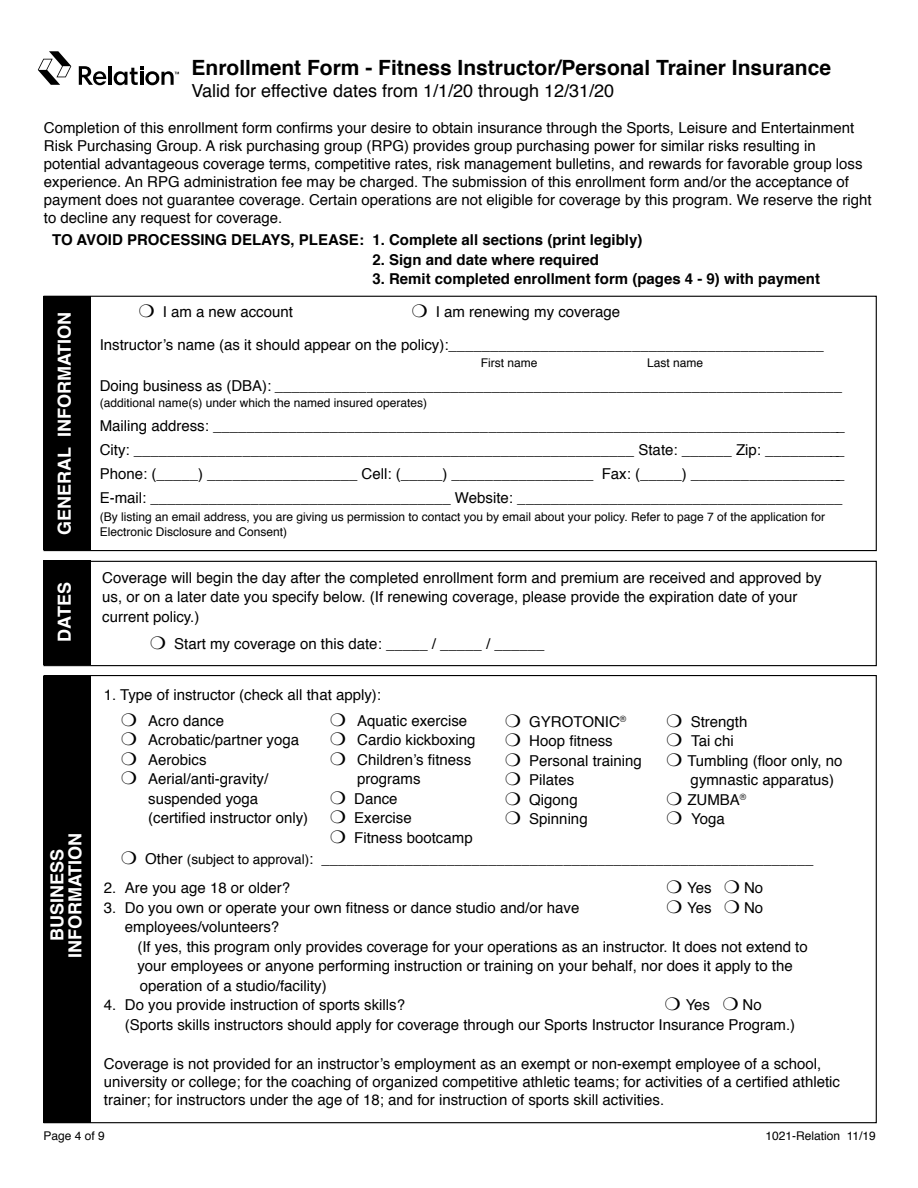
<style>
.page{position:relative;width:918px;height:1188px;background:#fff}
.page>*{position:absolute;margin:0;border:0;box-sizing:border-box;transform-origin:0 0}
.t1{font:700 21px "Helvetica";color:#000}
.t2{font:18px "Helvetica";color:#000}
.t3{font:700 18px/18px "Helvetica";color:#fff;text-align:center}
.t4{font:15px/19.5px "Helvetica";color:#000}
.t5{font:700 15px "Helvetica";color:#000}
.t6{font:12px/15px "Helvetica";color:#000}
.s1{font-size:13.5px}
</style>
<div class="page">
<div style="left:44px;top:296px;width:47px;height:254px;background:#000"></div>
<div style="left:44px;top:561px;width:833px;height:105px;border:1px solid #000"></div>
<div style="left:44px;top:561px;width:47px;height:104px;background:#000"></div>
<div style="left:44px;top:676px;width:47px;height:446px;background:#000"></div>
<svg style="left:79px;top:66px;width:27px;height:19px"></svg>
<hr style="left:108px;top:66px;width:3px;height:19px;background:#000">
<svg style="left:114px;top:66px;width:65px;height:19px"></svg>
<svg style="left:38px;top:51px;width:33px;height:34px"></svg>
<h1 class="t1" style="left:192px;top:50px;width:641px">Enrollment Form - Fitness Instructor/Personal Trainer Insurance</h1>
<p class="t2" style="left:192px;top:77px;width:424px">Valid for effective dates from 1/1/20 through 12/31/20</p>
<p class="t4" style="left:44px;top:119px;width:829px;line-height:18px">Completion of this enrollment form confirms your desire to obtain insurance through the Sports, Leisure and Entertainment Risk Purchasing Group. A risk purchasing group (RPG) provides group purchasing power for similar risks resulting in potential advantageous coverage terms, competitive rates, risk management bulletins, and rewards for favorable group loss experience. An RPG administration fee may be charged. The submission of this enrollment form and/or the acceptance of payment does not guarantee coverage. Certain operations are not eligible for coverage by this program. We reserve the right to decline any request for coverage.</p>
<p class="t5" style="left:52px;top:228px;width:592px">TO AVOID PROCESSING DELAYS, PLEASE: 1. Complete all sections (print legibly)</p>
<p class="t5" style="left:372px;top:247px;width:228px">2. Sign and date where required</p>
<p class="t5" style="left:372px;top:267px;width:449px">3. Remit completed enrollment form (pages 4 - 9) with payment</p>
<p class="t4" style="left:163px;top:303px;width:132px">I am a new account</p>
<p class="t4" style="left:436px;top:303px;width:186px">I am renewing my coverage</p>
<p class="t4" style="left:100px;top:336px;width:726px">Instructor’s name (as it should appear on the policy):_____________________________________________</p>
<p class="t6" style="left:481px;top:356px;width:58px">First name</p>
<p class="t6" style="left:647px;top:356px;width:58px">Last name</p>
<p class="t4" style="left:100px;top:376px;width:744px">Doing business as (DBA): ____________________________________________________________________</p>
<p class="t6" style="left:100px;top:396px;width:329px">(additional name(s) under which the named insured operates)</p>
<p class="t4" style="left:100px;top:415px;width:747px;line-height:24px;text-align:justify">Mailing address: ____________________________________________________________________________ City: ____________________________________________________________ State: ______ Zip: __________ Phone: (_____) __________________ Cell: (_____) _________________ Fax: (_____) ___________________ E-mail: ____________________________________ Website: _______________________________________</p>
<p class="t6" style="left:100px;top:510px;width:727px">(By listing an email address, you are giving us permission to contact you by email about your policy. Refer to page 7 of the application for<br>Electronic Disclosure and Consent)</p>
<p class="t3" style="left:56px;top:535px;width:225px;rotate:-90deg">GENERAL INFORMATION</p>
<p class="t3" style="left:56px;top:642px;width:61px;rotate:-90deg">DATES</p>
<p class="t4" style="left:102px;top:568px;width:721px">Coverage will begin the day after the completed enrollment form and premium are received and approved by us, or on a later date you specify below. (If renewing coverage, please provide the expiration date of your current policy.)</p>
<p class="t4" style="left:174px;top:634px;width:372px">Start my coverage on this date: _____ / _____ / ______</p>
<p class="t3" style="left:48px;top:958px;width:127px;rotate:-90deg">BUSINESS<br>INFORMATION</p>
<p class="t4" style="left:148px;top:682px;width:234px;line-height:26px;text-indent:-45px">1. Type of instructor (check all that apply):<br>Acro dance</p>
<p class="t4" style="left:148px;top:730px;width:162px">Acrobatic/partner yoga<br>Aerobics<br>Aerial/anti-gravity/ suspended yoga (certified instructor only)</p>
<p class="t4" style="left:354px;top:711px;width:123px">Aquatic exercise<br>Cardio kickboxing<br>Children’s fitness programs<br>Dance<br>Exercise<br>Fitness bootcamp</p>
<p class="t4" style="left:529px;top:712px;width:114px">GYROTONIC<sup>®<br></sup>Hoop fitness<br>Personal training<br>Pilates<br>Qigong<br>Spinning</p>
<p class="t4" style="left:687px;top:712px;width:157px">Strength<br>Tai chi<br>Tumbling (floor only, no gymnastic apparatus)<br>ZUMBA<sup>®<br></sup>Yoga</p>
<p class="t4" style="left:145px;top:850px;width:670px">Other <span class="s1">(subject to approval)</span>: ___________________________________________________________</p>
<p class="t4" style="left:104px;top:879px;width:188px">2. Are you age 18 or older?</p>
<p class="t4" style="left:687px;top:879px;width:26px">Yes</p>
<p class="t4" style="left:744px;top:879px;width:21px">No</p>
<p class="t4" style="left:104px;top:898px;width:477px">3. Do you own or operate your own fitness or dance studio and/or have</p>
<p class="t4" style="left:687px;top:898px;width:26px">Yes</p>
<p class="t4" style="left:744px;top:898px;width:21px">No</p>
<p class="t4" style="left:137px;top:918px;width:672px;text-indent:-13px">employees/volunteers?<br>(If yes, this program only provides coverage for your operations as an instructor. It does not extend to your employees or anyone performing instruction or training on your behalf, nor does it apply to the operation of a studio/facility)</p>
<p class="t4" style="left:104px;top:996px;width:303px">4. Do you provide instruction of sports skills?</p>
<p class="t4" style="left:686px;top:996px;width:26px">Yes</p>
<p class="t4" style="left:125px;top:996px;width:672px;text-indent:618px">No (Sports skills instructors should apply for coverage through our Sports Instructor Insurance Program.)</p>
<p class="t4" style="left:104px;top:1055px;width:738px;line-height:18px">Coverage is not provided for an instructor’s employment as an exempt or non-exempt employee of a school, university or college; for the coaching of organized competitive athletic teams; for activities of a certified athletic trainer; for instructors under the age of 18; and for instruction of sports skill activities.</p>
<p class="t6" style="left:44px;top:1128px;width:63px">Page 4 of 9</p>
<p class="t6" style="left:765px;top:1129px;width:112px">1021-Relation 11/19</p>
</div>
